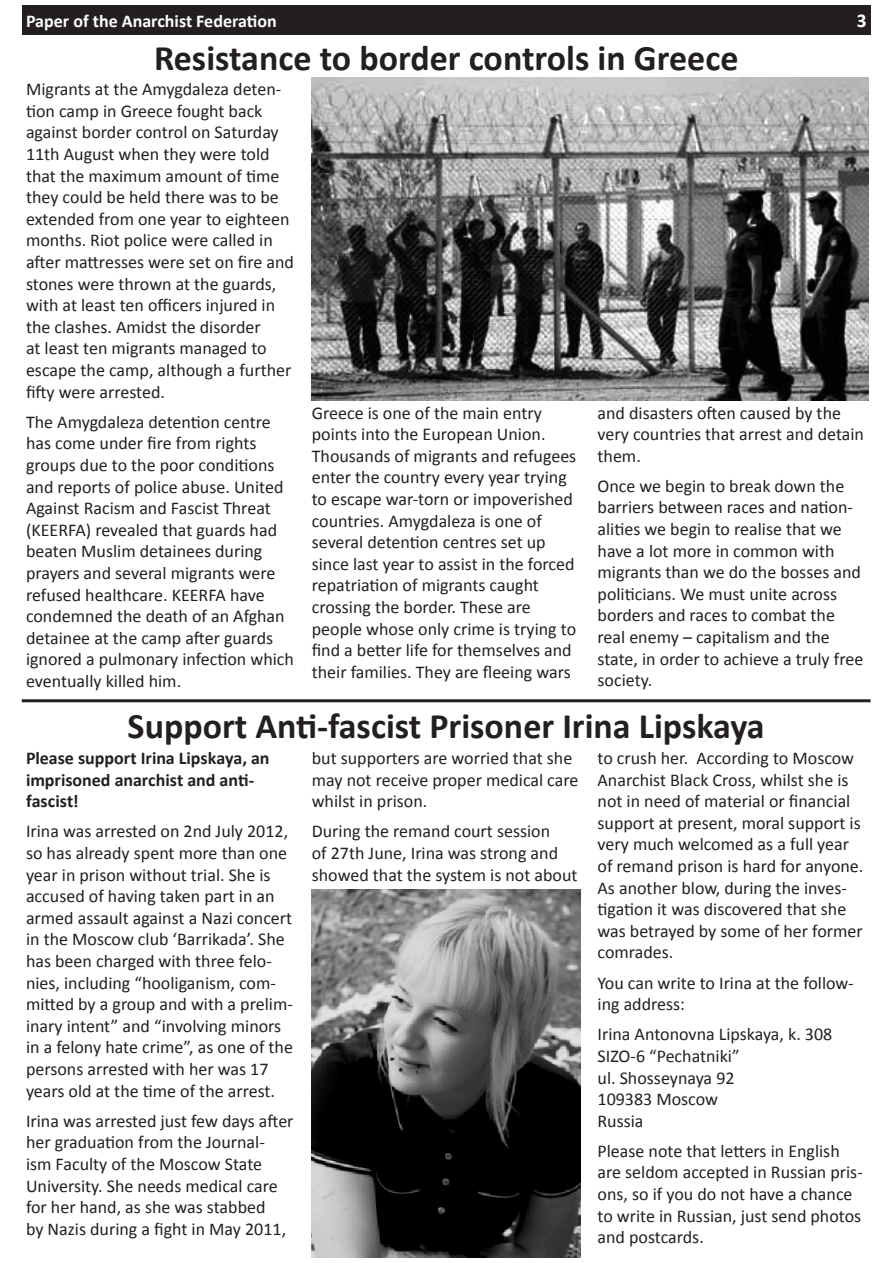
<style>
.page{position:relative;width:893px;height:1263px;background:#fff}
.page>*{position:absolute;margin:0;border:0;box-sizing:border-box;transform-origin:0 0}
.Res_Internal_Header{font:700 36px "Calibri";color:#231f20}
.Resistance_Internal{font:700 36px "Calibri";color:#231f20}
.t1{font:700 19.5px "Calibri";color:#fff}
.Resistance_Internal-2{font:18px/21.6px "Calibri";color:#231f20}
.Resistance_Internal-3{font:700 18px/21.6px "Calibri";color:#231f20}
.t2{font:700 18px "Calibri";color:#fff}
</style>
<div class="page">
<div style="left:22px;top:5px;width:848px;height:30px;background:#231f20"></div>
<hr style="left:22px;top:699px;width:848px;height:3px;background:#231f20">
<img style="left:312px;top:77px;width:557px;height:324px">
<img style="left:312px;top:889px;width:268px;height:369px">
<p class="t2" style="left:26px;top:9px;width:252px">Paper of the Anarchist Federation</p>
<p class="t1" style="left:857px;top:8px;width:11px">3</p>
<p class="Resistance_Internal" style="left:154px;top:35px;width:586px">Resistance to border controls in Greece</p>
<p class="Resistance_Internal-2" style="left:26px;top:78px;width:269px">Migrants at the Amygdaleza deten&shy;tion camp in Greece fought back against border control on Saturday<br>11th August when they were told that the maximum amount of time they could be held there was to be extended from one year to eighteen months. Riot police were called in after mattresses were set on fire and stones were thrown at the guards, with at least ten officers injured in the clashes. Amidst the disorder<br>at least ten migrants managed to escape the camp, although a further fifty were arrested.</p>
<p class="Resistance_Internal-2" style="left:26px;top:411px;width:269px">The Amygdaleza detention centre has come under fire from rights groups due to the poor conditions and reports of police abuse. United<br>Against Racism and Fascist Threat (KEERFA) revealed that guards had beaten Muslim detainees during prayers and several migrants were refused healthcare. KEERFA have condemned the death of an Afghan detainee at the camp after guards ignored a pulmonary infection which eventually killed him.</p>
<p class="Resistance_Internal-2" style="left:312px;top:402px;width:266px">Greece is one of the main entry points into the European Union.<br>Thousands of migrants and refugees enter the country every year trying to escape war-torn or impoverished countries. Amygdaleza is one of several detention centres set up since last year to assist in the forced repatriation of migrants caught crossing the border. These are people whose only crime is trying to find a better life for themselves and their families. They are fleeing wars</p>
<p class="Resistance_Internal-2" style="left:597px;top:402px;width:268px">and disasters often caused by the very countries that arrest and detain them.</p>
<p class="Resistance_Internal-2" style="left:597px;top:475px;width:267px">Once we begin to break down the barriers between races and nation&shy;alities we begin to realise that we have a lot more in common with migrants than we do the bosses and politicians. We must unite across borders and races to combat the real enemy – capitalism and the state, in order to achieve a truly free society.</p>
<p class="Res_Internal_Header" style="left:128px;top:703px;width:638px">Support Anti-fascist Prisoner Irina Lipskaya</p>
<p class="Resistance_Internal-3" style="left:26px;top:747px;width:245px">Please support Irina Lipskaya, an imprisoned anarchist and anti&shy;fascist!</p>
<p class="Resistance_Internal-2" style="left:26px;top:821px;width:268px">Irina was arrested on 2nd July 2012, so has already spent more than one year in prison without trial. She is accused of having taken part in an armed assault against a Nazi concert in the Moscow club ‘Barrikada’. She has been charged with three felo&shy;nies, including “hooliganism, com&shy;mitted by a group and with a prelim&shy;inary intent” and “involving minors in a felony hate crime”, as one of the persons arrested with her was 17 years old at the time of the arrest.</p>
<p class="Resistance_Internal-2" style="left:26px;top:1110px;width:269px">Irina was arrested just few days after her graduation from the Journal&shy;ism Faculty of the Moscow State University. She needs medical care for her hand, as she was stabbed<br>by Nazis during a fight in May 2011,</p>
<p class="Resistance_Internal-2" style="left:312px;top:747px;width:268px">but supporters are worried that she may not receive proper medical care whilst in prison.</p>
<p class="Resistance_Internal-2" style="left:312px;top:821px;width:267px">During the remand court session<br>of 27th June, Irina was strong and showed that the system is not about</p>
<p class="Resistance_Internal-2" style="left:597px;top:747px;width:267px">to crush her. According to Moscow<br>Anarchist Black Cross, whilst she is not in need of material or financial support at present, moral support is very much welcomed as a full year of remand prison is hard for anyone.<br>As another blow, during the inves&shy;tigation it was discovered that she was betrayed by some of her former comrades.</p>
<p class="Resistance_Internal-2" style="left:597px;top:972px;width:258px">You can write to Irina at the follow&shy;ing address:</p>
<p class="Resistance_Internal-2" style="left:597px;top:1023px;width:236px">Irina Antonovna Lipskaya, k. 308</p>
<p class="Resistance_Internal-2" style="left:597px;top:1045px;width:144px">SIZO-6 “Pechatniki”</p>
<p class="Resistance_Internal-2" style="left:597px;top:1067px;width:139px">ul. Shosseynaya 92</p>
<p class="Resistance_Internal-2" style="left:597px;top:1088px;width:122px">109383 Moscow</p>
<p class="Resistance_Internal-2" style="left:597px;top:1110px;width:48px">Russia</p>
<p class="Resistance_Internal-2" style="left:597px;top:1140px;width:267px">Please note that letters in English are seldom accepted in Russian pris&shy;ons, so if you do not have a chance to write in Russian, just send photos and postcards.</p>
</div>
